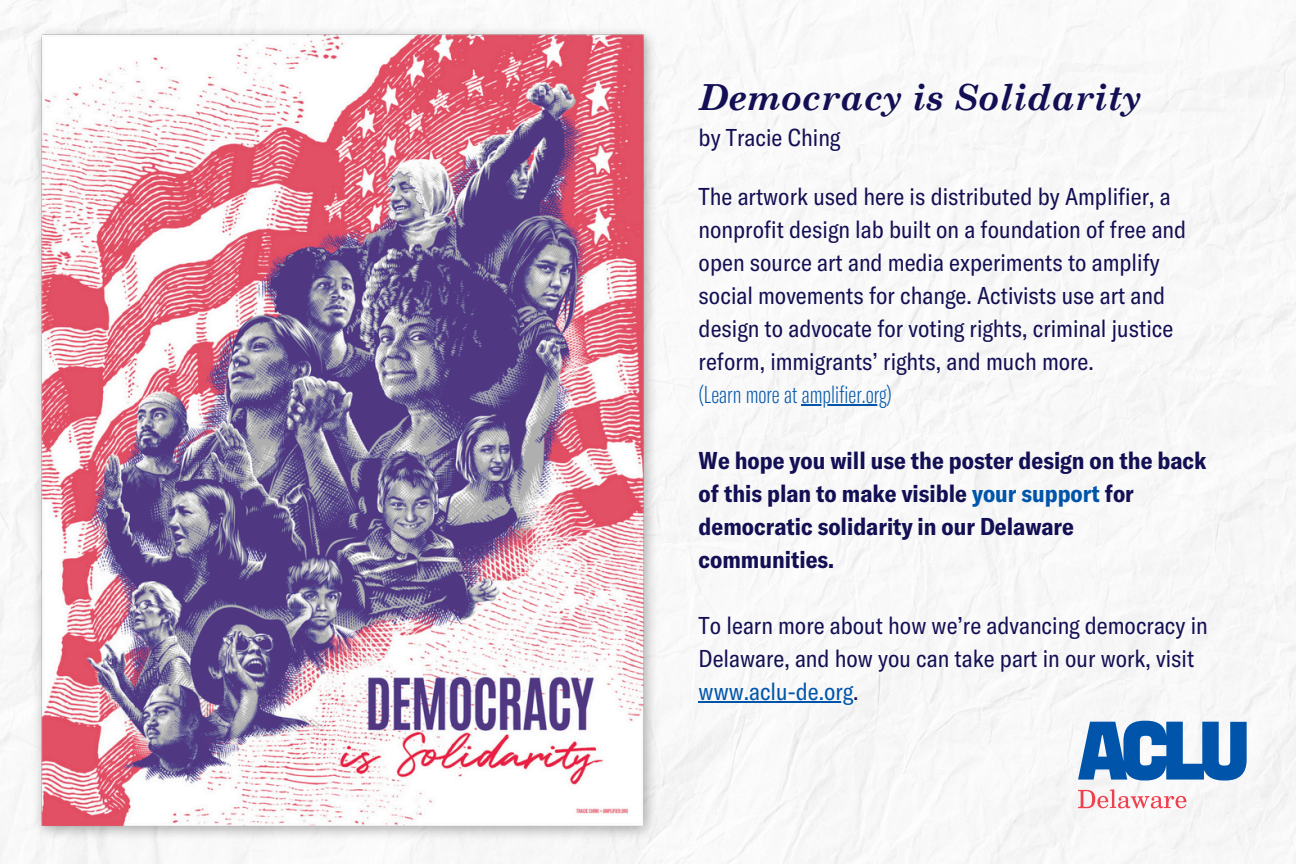
<style>
.page{position:relative;width:1296px;height:864px;background:#fff}
.page>*{position:absolute;margin:0;border:0;box-sizing:border-box;transform-origin:0 0}
.t1{font:italic 700 36px "Century Schoolbook";color:#130f54}
.t2{font:condensed 24px/33px "GT America";color:#130f54}
.t3{font:700 condensed 24px/33px "GT America";color:#130f54}
.t4{font:100 extra-condensed 24px "GT America";color:#05a}
.t5{font:condensed 24px "GT America";color:#05a}
.s1{color:#05a}
.s2{color:#130f54}
</style>
<div class="page">
<img style="left:0;top:0;width:1296px;height:864px">
<img style="left:26px;top:14px;width:638px;height:839px">
<hr style="left:802px;top:404px;width:85px;height:2px;background:#05a">
<hr style="left:699px;top:701px;width:154px;height:2px;background:#05a">
<svg style="left:1078px;top:789px;width:108px;height:19px"></svg>
<svg style="left:1078px;top:721px;width:169px;height:60px"></svg>
<p class="t1" style="left:699px;top:74px;width:444px">Democracy is Solidarity</p>
<p class="t2" style="left:699px;top:119px;width:143px">by Tracie Ching</p>
<h1 class="t2" style="left:699px;top:179px;width:489px">The artwork used here is distributed by Amplifier, a nonprofit design lab built on a foundation of free and open source art and media experiments to amplify social movements for change. Activists use art and design to advocate for voting rights, criminal justice reform, immigrants’ rights, and much more.</h1>
<p class="t4" style="left:699px;top:379px;width:195px">(Learn more at amplifier.org)</p>
<p class="t3" style="left:699px;top:443px;width:510px">We hope you will use the poster design on the back</p>
<h2 class="t3" style="left:699px;top:476px;width:437px">of this plan to make visible <span class="s1">your support</span> for democratic solidarity in our Delaware communities.</h2>
<h2 class="t2" style="left:699px;top:608px;width:511px">To learn more about how we’re advancing democracy in</h2>
<p class="t2" style="left:699px;top:641px;width:497px">Delaware, and how you can take part in our work, visit</p>
<p class="t5" style="left:699px;top:676px;width:162px">www.aclu-de.org<span class="s2">.</span></p>
</div>
